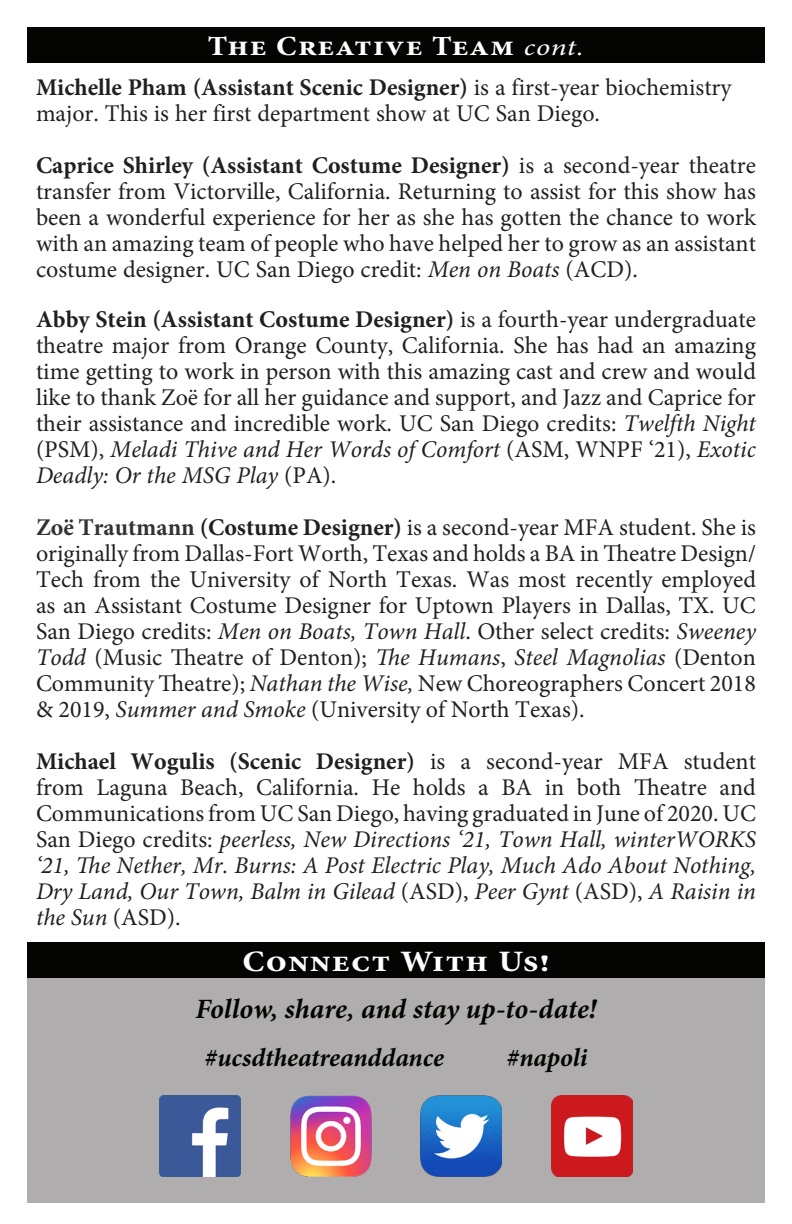
<style>
.page{position:relative;width:792px;height:1224px;background:#fff}
.page>*{position:absolute;margin:0;border:0;box-sizing:border-box;transform-origin:0 0}
.t1{font:700 condensed 30px "Minion Pro";letter-spacing:.03em;color:#fff;scale:1.25 1}
.t2{font:italic 700 28px "Minion Pro";color:#040503}
.t3{font:700 condensed 28px "Minion Pro";letter-spacing:.03em;color:#fff;scale:1.25 1}
.t4{font:italic 700 26px "Minion Pro";letter-spacing:-.005em;color:#040503}
.t5{font:24px/26px "Minion Pro";color:#231f20;text-align:justify}
.s1{font-weight:400;font-style:italic;font-stretch:normal;font-size:24px}
.s2{font-weight:700}
.s3{font-style:italic}
.s4{font-weight:700;color:#333}
</style>
<div class="page">
<div style="left:27px;top:27px;width:738px;height:36px;background:#040503"></div>
<div style="left:27px;top:942px;width:738px;height:36px;background:#040503"></div>
<div style="left:27px;top:978px;width:738px;height:225px;background:#afadad"></div>
<img style="left:159px;top:1095px;width:82px;height:81px">
<img style="left:290px;top:1095px;width:81px;height:81px">
<img style="left:421px;top:1095px;width:81px;height:81px">
<img style="left:551px;top:1095px;width:82px;height:81px">
<p class="t3" style="left:208px;top:27px;width:302px">The Creative Team <span class="s1">cont.</span></p>
<p class="t5" style="left:36px;top:75px;width:697px"><span class="s2">Michelle Pham (Assistant Scenic Designer)</span> is a first-year biochemistry major. This is her first department show at UC San Diego.</p>
<p class="t5" style="left:36px;top:153px;width:722px"><span class="s2">Caprice Shirley (Assistant Costume Designer)</span> is a second-year theatre transfer from Victorville, California. Returning to assist for this show has been a wonderful experience for her as she has gotten the chance to work with an amazing team of people who have helped her to grow as an assistant costume designer. UC San Diego credit: <span class="s3">Men on Boats</span> (ACD).</p>
<p class="t5" style="left:36px;top:307px;width:722px"><span class="s2">Abby Stein (Assistant Costume Designer)</span> is a fourth-year undergraduate theatre major from Orange County, California. She has had an amazing time getting to work in person with this amazing cast and crew and would like to thank Zoë for all her guidance and support, and Jazz and Caprice for their assistance and incredible work. UC San Diego credits: <span class="s3">Twelfth Night </span>(PSM), <span class="s3">Meladi Thive and Her Words of Comfort</span> (ASM, WNPF ‘21), <span class="s3">Exotic Deadly: Or the MSG Play</span> (PA).</p>
<p class="t5" style="left:36px;top:515px;width:722px"><span class="s4">Zoë Trautmann</span> <span class="s2">(Costume Designer)</span> is a second-year MFA student. She is originally from Dallas-Fort Worth, Texas and holds a BA in Theatre Design/ Tech from the University of North Texas. Was most recently employed as an Assistant Costume Designer for Uptown Players in Dallas, TX. UC San Diego credits: <span class="s3">Men on Boats, Town Hall</span>. Other select credits: <span class="s3">Sweeney Todd</span> (Music Theatre of Denton); <span class="s3">The Humans</span>, <span class="s3">Steel Magnolias</span> (Denton Community Theatre); <span class="s3">Nathan the Wise,</span> New Choreographers Concert 2018 &amp; 2019, <span class="s3">Summer and Smoke</span> (University of North Texas).</p>
<p class="t5" style="left:36px;top:749px;width:722px"><span class="s2">Michael Wogulis (Scenic Designer)</span> is a second-year MFA student from Laguna Beach, California. He holds a BA in both Theatre and Communications from UC San Diego, having graduated in June of 2020. UC San Diego credits: <span class="s3">peerless, New Directions ‘21, Town Hall, winterWORKS ‘21, The Nether, Mr. Burns: A Post Electric Play, Much Ado About Nothing, Dry Land, Our Town, Balm in Gilead</span> (ASD), <span class="s3">Peer Gynt</span> (ASD), <span class="s3">A Raisin in the Sun</span> (ASD).</p>
<p class="t1" style="left:242px;top:941px;width:247px">Connect With Us!</p>
<p class="t2" style="left:195px;top:989px;width:403px">Follow, share, and stay up-to-date!</p>
<p class="t4" style="left:204px;top:1039px;width:241px">#ucsdtheatreanddance</p>
<p class="t4" style="left:507px;top:1039px;width:82px">#napoli</p>
</div>
